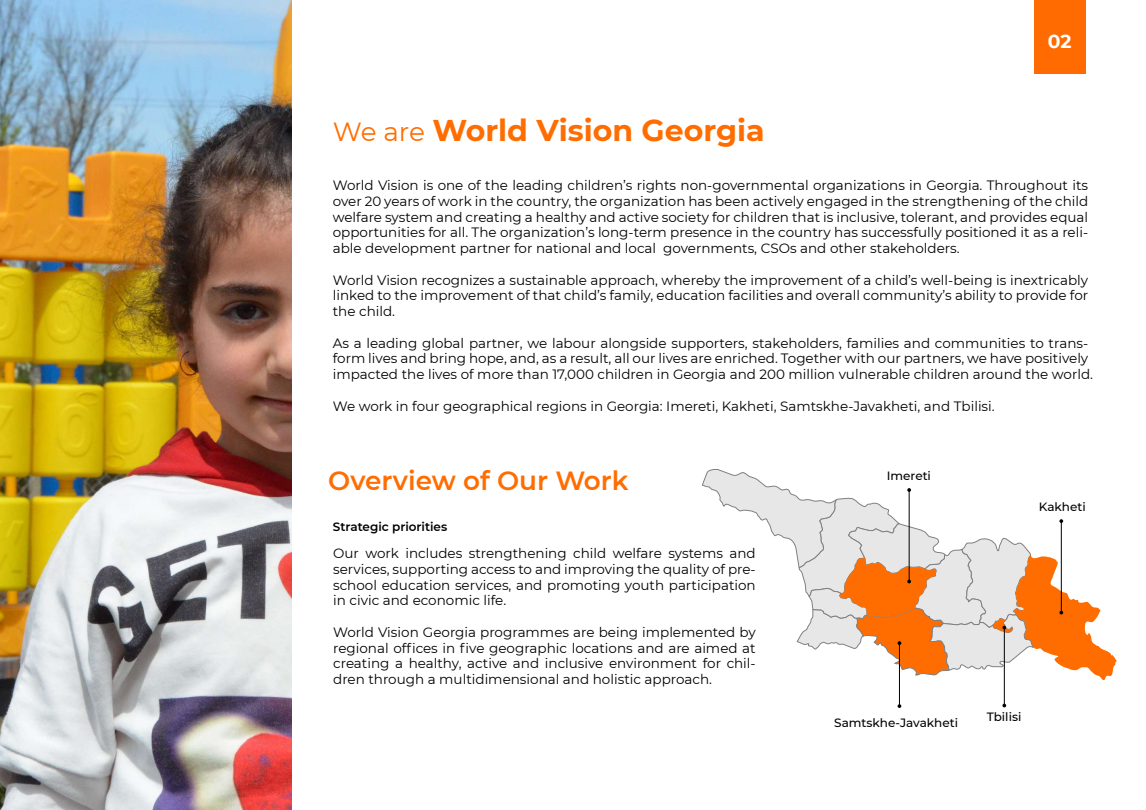
<style>
.page{position:relative;width:1146px;height:810px;background:#fff}
.page>*{position:absolute;margin:0;border:0;box-sizing:border-box;transform-origin:0 0}
.t1{font:700 30px "Montserrat";color:#ff6d00}
.t2{font:600 26.25px "Montserrat";color:#ff6d00}
.t3{font:700 18.75px "Montserrat";color:#fff}
.t4{font:13.5px/15.8px "Montserrat";color:#000;text-align:justify}
.t5{font:500 12px "Montserrat";color:#000}
.t6{font:600 12px "Montserrat";color:#000}
.s1{font-weight:400;font-size:26.25px}
</style>
<div class="page">
<div style="left:1034px;top:0;width:51px;height:74px;background:#ff6b00"></div>
<img style="left:0;top:0;width:292px;height:810px">
<hr style="left:898px;top:642px;width:1px;height:64px;background:#000">
<svg style="left:897px;top:704px;width:4px;height:4px"></svg>
<hr style="left:1003px;top:626px;width:1px;height:79px;background:#000">
<svg style="left:1002px;top:704px;width:4px;height:3px"></svg>
<svg style="left:702px;top:469px;width:414px;height:211px"></svg>
<h1 class="t1" style="left:333px;top:108px;width:433px"><span class="s1">We are</span> World Vision Georgia</h1>
<h3 class="t3" style="left:1047px;top:28px;width:25px">02</h3>
<p class="t4" style="left:333px;top:177px;width:756px">World Vision is one of the leading children’s rights non-governmental organizations in Georgia. Throughout its over 20 years of work in the country, the organization has been actively engaged in the strengthening of the child welfare system and creating a healthy and active society for children that is inclusive, tolerant, and provides equal opportunities for all. The organization’s long-term presence in the country has successfully positioned it as a reli&shy;able development partner for national and local governments, CSOs and other stakeholders.</p>
<p class="t4" style="left:333px;top:271px;width:756px">World Vision recognizes a sustainable approach, whereby the improvement of a child’s well-being is inextricably linked to the improvement of that child’s family, education facilities and overall community’s ability to provide for the child.</p>
<p class="t4" style="left:333px;top:334px;width:761px;text-align:left">As a leading global partner, we labour alongside supporters, stakeholders, families and communities to trans&shy;form lives and bring hope, and, as a result, all our lives are enriched. Together with our partners, we have positively impacted the lives of more than 17,000 children in Georgia and 200 million vulnerable children around the world.</p>
<p class="t4" style="left:333px;top:397px;width:663px">We work in four geographical regions in Georgia: Imereti, Kakheti, Samtskhe-Javakheti, and Tbilisi.</p>
<h2 class="t2" style="left:328px;top:462px;width:302px">Overview of Our Work</h2>
<p class="t6" style="left:333px;top:518px;width:116px">Strategic priorities</p>
<p class="t4" style="left:333px;top:545px;width:424px">Our work includes strengthening child welfare systems and services, supporting access to and improving the quality of pre&shy;school education services, and promoting youth participation in civic and economic life.</p>
<p class="t4" style="left:333px;top:624px;width:424px">World Vision Georgia programmes are being implemented by regional offices in five geographic locations and are aimed at creating a healthy, active and inclusive environment for chil&shy;dren through a multidimensional and holistic approach.</p>
<p class="t5" style="left:886px;top:467px;width:46px">Imereti</p>
<p class="t5" style="left:1038px;top:498px;width:48px">Kakheti</p>
<p class="t5" style="left:834px;top:714px;width:125px">Samtskhe-Javakheti</p>
<p class="t5" style="left:986px;top:708px;width:36px">Tbilisi</p>
</div>
